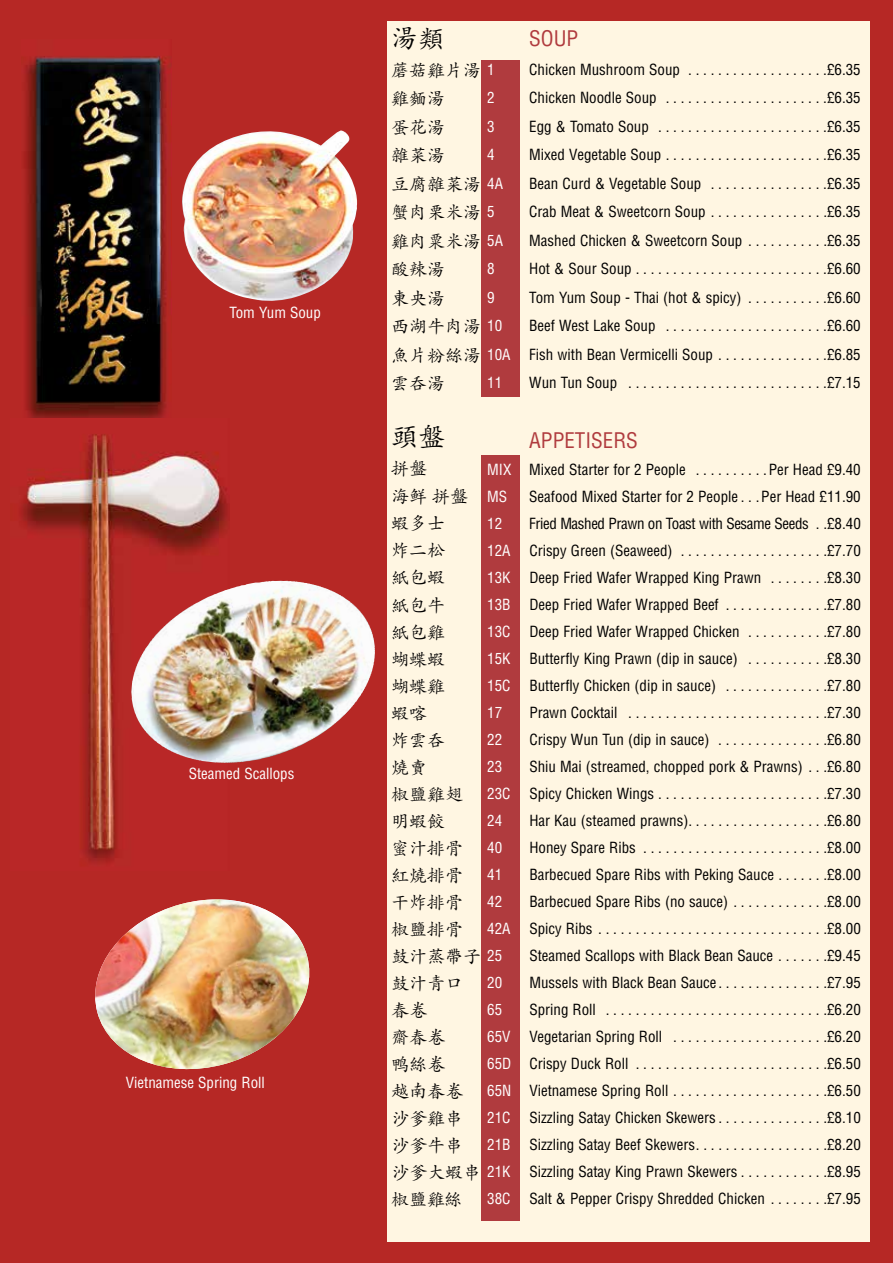
<style>
.page{position:relative;width:893px;height:1263px;background:#b62825}
.page>*{position:absolute;margin:0;border:0;box-sizing:border-box;transform-origin:0 0}
.t1{font:27px "Adobe Kaiti Std";color:#000}
.t2{font:condensed 21px "Helvetica";color:#b03b3e}
.t3{font:18px/27.2px "Adobe Kaiti Std";color:#000}
.t4{font:condensed 15px/27px "Helvetica";color:#000;text-align:justify}
.t5{font:condensed 15px "Helvetica";color:#fff}
.s1{color:#fff}
</style>
<div class="page">
<div style="left:387px;top:21px;width:483px;height:1221px;background:#fff6e2"></div>
<div style="left:481px;top:60px;width:38px;height:336px;background:#b03b3e"></div>
<div style="left:481px;top:455px;width:38px;height:766px;background:#b03b3e"></div>
<img style="left:177px;top:130px;width:180px;height:174px">
<img style="left:21px;top:39px;width:150px;height:380px">
<img style="left:11px;top:419px;width:218px;height:451px">
<div style="left:86px;top:889px;width:233px;height:10px;background:#b62825"></div>
<img style="left:86px;top:899px;width:233px;height:181px">
<img style="left:163px;top:581px;width:120px;height:47px">
<p class="t5" style="left:229px;top:303px;width:93px">Tom Yum Soup</p>
<p class="t5" style="left:189px;top:764px;width:107px">Steamed Scallops</p>
<p class="t5" style="left:126px;top:1073px;width:141px">Vietnamese Spring Roll</p>
<h1 class="t1" style="left:391px;top:21px;width:55px">湯類</h1>
<p class="t3" style="left:391px;top:56px;width:91px;line-height:28.5px">蘑菇雞片湯雞麵湯<br>蛋花湯<br>雜菜湯<br>豆腐雜菜湯蟹肉栗米湯雞肉粟米湯酸辣湯<br>東央湯<br>西湖牛肉湯魚片粉絲湯雲呑湯</p>
<h1 class="t1" style="left:391px;top:420px;width:55px">頭盤</h1>
<p class="t3" style="left:391px;top:455px;width:91px">拼盤<br>海鲜 拼盤蝦多士<br>炸二松<br>紙包蝦<br>紙包牛<br>紙包雞<br>蝴蝶蝦<br>蝴蝶雞<br>蝦喀<br>炸雲呑<br>燒賣<br>椒鹽雞翅明蝦餃<br>蜜汁排骨紅燒排骨干炸排骨椒鹽排骨鼓汁蒸帶子鼓汁青口春卷<br>齋春卷<br>鸭絲卷<br>越南春卷沙爹雞串沙爹牛串沙爹大蝦串椒鹽雞絲</p>
<h2 class="t2" style="left:529px;top:25px;width:51px">SOUP</h2>
<p class="t5" style="left:487px;top:60px;width:9px">1</p>
<p class="t4" style="left:529px;top:56px;width:333px">Chicken Mushroom Soup . . . . . . . . . . . . . . . . . . £6.35</p>
<p class="t5" style="left:487px;top:88px;width:9px">2</p>
<p class="t4" style="left:529px;top:84px;width:333px">Chicken Noodle Soup . . . . . . . . . . . . . . . . . . . . . £6.35</p>
<p class="t5" style="left:487px;top:117px;width:9px">3</p>
<p class="t4" style="left:529px;top:113px;width:333px">Egg &amp; Tomato Soup . . . . . . . . . . . . . . . . . . . . . . £6.35</p>
<p class="t5" style="left:487px;top:145px;width:9px">4</p>
<p class="t4" style="left:529px;top:141px;width:333px">Mixed Vegetable Soup . . . . . . . . . . . . . . . . . . . . . £6.35</p>
<p class="t5" style="left:487px;top:174px;width:17px">4A</p>
<p class="t4" style="left:529px;top:170px;width:333px">Bean Curd &amp; Vegetable Soup . . . . . . . . . . . . . . . £6.35</p>
<p class="t5" style="left:487px;top:202px;width:9px">5</p>
<p class="t4" style="left:529px;top:198px;width:333px">Crab Meat &amp; Sweetcorn Soup . . . . . . . . . . . . . . . £6.35</p>
<p class="t5" style="left:487px;top:231px;width:17px">5A</p>
<p class="t4" style="left:529px;top:227px;width:333px">Mashed Chicken &amp; Sweetcorn Soup . . . . . . . . . . £6.35</p>
<p class="t5" style="left:487px;top:259px;width:9px">8</p>
<p class="t4" style="left:529px;top:255px;width:333px">Hot &amp; Sour Soup ..........................£6.60</p>
<p class="t5" style="left:487px;top:288px;width:9px">9</p>
<p class="t4" style="left:529px;top:284px;width:333px">Tom Yum Soup - Thai (hot &amp; spicy) . . . . . . . . . . £6.60</p>
<p class="t5" style="left:487px;top:316px;width:16px">10</p>
<p class="t4" style="left:487px;top:311px;width:375px;line-height:28.5px;text-indent:42px">Beef West Lake Soup . . . . . . . . . . . . . . . . . . . . . £6. 60<br><span class="s1">10A</span> Fish with Bean Vermicelli Soup . . . . . . . . . . . . . . £6.85<br><span class="s1">11</span></p>
<p class="t4" style="left:529px;top:369px;width:333px">Wun Tun Soup . . . . . . . . . . . . . . . . . . . . . . . . . . £7.15</p>
<h2 class="t2" style="left:529px;top:427px;width:110px">APPETISERS</h2>
<p class="t4" style="left:487px;top:456px;width:375px"><span class="s1">MIX</span> Mixed Starter for 2 People . . . . . . . . . Per Head £9.40<br><span class="s1">MS</span></p>
<p class="t4" style="left:529px;top:483px;width:333px">Seafood Mixed Starter for 2 People . . Per Head £11. 90</p>
<p class="t4" style="left:487px;top:510px;width:375px;text-indent:42px">Fried Mashed Prawn on Toast with Sesame Seeds . £8. 40<br><span class="s1">12A</span> Crispy Green (Seaweed) . . . . . . . . . . . . . . . . . . . £7. 70<br><span class="s1">13K</span> Deep Fried Wafer Wrapped King Prawn . . . . . . . £8.30<br><span class="s1">13B</span> Deep Fried Wafer Wrapped Beef . . . . . . . . . . . . . £7.80<br><span class="s1">13C</span> Deep Fried Wafer Wrapped Chicken . . . . . . . . . . £7.80<br><span class="s1">15K</span> Butterfly King Prawn (dip in sauce) . . . . . . . . . . £8.30<br><span class="s1">15C</span> Butterfly Chicken (dip in sauce) . . . . . . . . . . . . . £7.80<br><span class="s1">17</span></p>
<p class="t5" style="left:487px;top:514px;width:16px">12</p>
<p class="t4" style="left:529px;top:699px;width:333px">Prawn Cocktail . . . . . . . . . . . . . . . . . . . . . . . . . . £7.30</p>
<p class="t5" style="left:487px;top:730px;width:16px">22</p>
<p class="t4" style="left:529px;top:726px;width:333px">Crispy Wun Tun (dip in sauce) . . . . . . . . . . . . . . £6.80</p>
<p class="t5" style="left:487px;top:757px;width:16px">23</p>
<p class="t4" style="left:487px;top:753px;width:375px;text-indent:42px">Shiu Mai (streamed, chopped pork &amp; Prawns) . . £6.80<br><span class="s1">23C</span> Spicy Chicken Wings .......................£7.30<br><span class="s1">24</span></p>
<p class="t4" style="left:529px;top:807px;width:333px">Har Kau (steamed prawns). . . . . . . . . . . . . . . . . . .£6.80</p>
<p class="t5" style="left:487px;top:838px;width:16px">40</p>
<p class="t4" style="left:529px;top:834px;width:333px">Honey Spare Ribs . . . . . . . . . . . . . . . . . . . . . . . . £8.00</p>
<p class="t5" style="left:487px;top:865px;width:16px">41</p>
<p class="t4" style="left:529px;top:861px;width:333px">Barbecued Spare Ribs with Peking Sauce . . . . . . £8. 00</p>
<p class="t5" style="left:487px;top:892px;width:16px">42</p>
<p class="t4" style="left:487px;top:888px;width:375px;text-indent:42px">Barbecued Spare Ribs (no sauce) . . . . . . . . . . . . £8.00<br><span class="s1">42A</span> Spicy Ribs . . . . . . . . . . . . . . . . . . . . . . . . . . . . . . £8.00<br><span class="s1">25</span></p>
<p class="t4" style="left:529px;top:942px;width:333px">Steamed Scallops with Black Bean Sauce . . . . . . £9.45</p>
<p class="t5" style="left:487px;top:973px;width:16px">20</p>
<p class="t4" style="left:529px;top:969px;width:333px">Mussels with Black Bean Sauce . . . . . . . . . . . . . . £7.95</p>
<p class="t5" style="left:487px;top:1000px;width:16px">65</p>
<p class="t4" style="left:487px;top:996px;width:375px;text-indent:42px">Spring Roll . . . . . . . . . . . . . . . . . . . . . . . . . . . . . £6.20<br><span class="s1">65V</span> Vegetarian Spring Roll . . . . . . . . . . . . . . . . . . . . £6.20<br><span class="s1">65D</span> Crispy Duck Roll . . . . . . . . . . . . . . . . . . . . . . . . . £6.50<br><span class="s1">65N</span> Vietnamese Spring Roll . . . . . . . . . . . . . . . . . . . . £6.50<br><span class="s1">21C</span> Sizzling Satay Chicken Skewers . . . . . . . . . . . . . . £8. 10<br><span class="s1">21B</span> Sizzling Satay Beef Skewers . . . . . . . . . . . . . . . . . £8.20<br><span class="s1">21K</span> Sizzling Satay King Prawn Skewers . . . . . . . . . . . £8.95<br><span class="s1">38C</span> Salt &amp; Pepper Crispy Shredded Chicken . . . . . . . £7.95</p>
</div>
